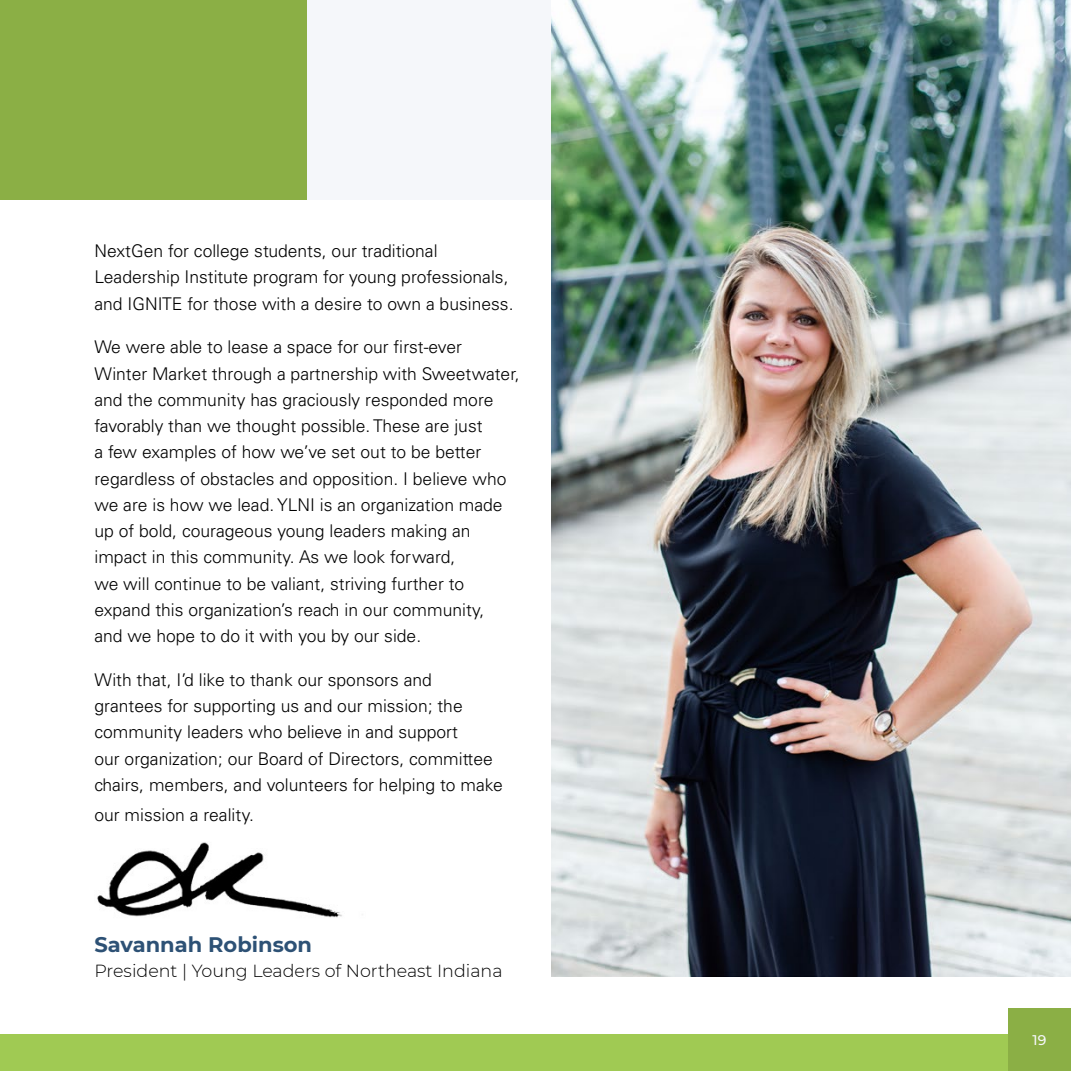
<style>
.page{position:relative;width:1071px;height:1071px;background:#fff}
.page>*{position:absolute;margin:0;border:0;box-sizing:border-box;transform-origin:0 0}
.t1{font:700 21px "Montserrat";color:#2d5175}
.t2{font:300 17.5px/26.2px "Univers LT Std";color:#000}
.t3{font:300 17.5px "Montserrat";color:#000}
.t4{font:500 14px "Montserrat";color:#f5f7fa}
</style>
<div class="page">
<div style="left:0;top:0;width:1071px;height:199px;background:#8baf45"></div>
<div style="left:307px;top:0;width:764px;height:199px;background:#f5f7fa"></div>
<div style="left:0;top:1034px;width:1071px;height:37px;background:#a0ca53"></div>
<div style="left:1008px;top:1008px;width:63px;height:63px;background:#8baf45"></div>
<img style="left:551px;top:0;width:520px;height:976px">
<img style="left:97px;top:842px;width:245px;height:76px">
<p class="t2" style="left:94px;top:238px;width:421px">NextGen for college students, our traditional<br>Leadership Institute program for young professionals, and IGNITE for those with a desire to own a business.</p>
<p class="t2" style="left:94px;top:334px;width:427px">We were able to lease a space for our first-ever<br>Winter Market through a partnership with Sweetwater, and the community has graciously responded more favorably than we thought possible. These are just<br>a few examples of how we’ve set out to be better regardless of obstacles and opposition. I believe who we are is how we lead. YLNI is an organization made up of bold, courageous young leaders making an impact in this community. As we look forward,<br>we will continue to be valiant, striving further to expand this organization’s reach in our community,<br>and we hope to do it with you by our side.</p>
<p class="t2" style="left:94px;top:667px;width:410px">With that, I’d like to thank our sponsors and grantees for supporting us and our mission; the community leaders who believe in and support<br>our organization; our Board of Directors, committee chairs, members, and volunteers for helping to make</p>
<p class="t2" style="left:94px;top:801px;width:161px">our mission a reality.</p>
<p class="t1" style="left:94px;top:929px;width:219px">Savannah Robinson</p>
<p class="t3" style="left:94px;top:958px;width:410px">President | Young Leaders of Northeast Indiana</p>
<p class="t4" style="left:1033px;top:1030px;width:15px">19</p>
</div>
